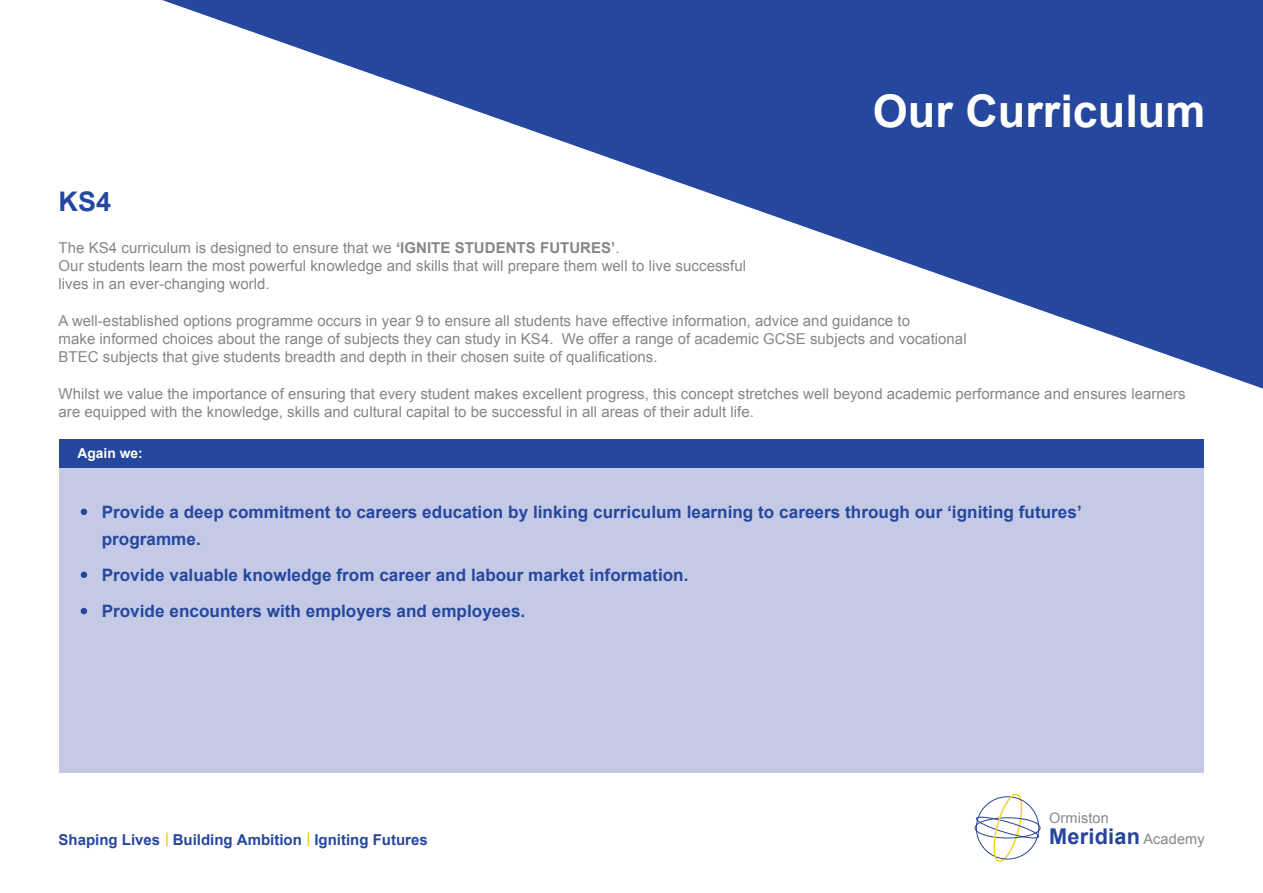
<style>
.page{position:relative;width:1263px;height:893px;background:#fff}
.page>*{position:absolute;margin:0;border:0;box-sizing:border-box;transform-origin:0 0}
.t1{font:700 45px "Arial";color:#fff}
.t2{font:700 27px "Arial";color:#25479e}
.t3{font:700 21.75px "Arial";letter-spacing:.01em;color:#27439b}
.t4{font:700 17.1px/27px "Arial";color:#25479e}
.t5{font:15px/18.3px "Arial";color:#848688}
.t6{font:700 15px "Arial";color:#25479e}
.t7{font:14.55px "Arial";letter-spacing:.01em;color:#86888a}
.t8{font:700 13.8px "Arial";color:#fff}
.s1{font-weight:700}
.s2{font-weight:400;font-size:14.55px;color:#86888a}
</style>
<div class="page">
<svg style="left:162px;top:0;width:1101px;height:389px"></svg>
<div style="left:60px;top:445px;width:1144px;height:328px;background:#c4cae6"></div>
<div style="left:60px;top:439px;width:1144px;height:29px;background:#25479e"></div>
<svg style="left:975px;top:793px;width:65px;height:69px"></svg>
<svg style="left:166px;top:832px;width:2px;height:14px"></svg>
<svg style="left:308px;top:832px;width:1px;height:14px"></svg>
<svg style="left:81px;top:509px;width:6px;height:6px"></svg>
<svg style="left:81px;top:572px;width:6px;height:6px"></svg>
<svg style="left:81px;top:608px;width:6px;height:6px"></svg>
<h1 class="t1" style="left:873px;top:82px;width:334px">Our Curriculum</h1>
<h2 class="t2" style="left:59px;top:183px;width:54px">KS4</h2>
<p class="t5" style="left:59px;top:238px;width:689px">The KS4 curriculum is designed to ensure that we <span class="s1">‘IGNITE STUDENTS FUTURES’</span>.<br>Our students learn the most powerful knowledge and skills that will prepare them well to live successful lives in an ever-changing world.</p>
<p class="t5" style="left:59px;top:312px;width:909px">A well-established options programme occurs in year 9 to ensure all students have effective information, advice and guidance to<br>make informed choices about the range of subjects they can study in KS4. We offer a range of academic GCSE subjects and vocational<br>BTEC subjects that give students breadth and depth in their chosen suite of qualifications.</p>
<p class="t5" style="left:59px;top:385px;width:1129px">Whilst we value the importance of ensuring that every student makes excellent progress, this concept stretches well beyond academic performance and ensures learners are equipped with the knowledge, skills and cultural capital to be successful in all areas of their adult life.</p>
<p class="t8" style="left:77px;top:444px;width:67px">Again we:</p>
<p class="t4" style="left:102px;top:499px;width:981px">Provide a deep commitment to careers education by linking curriculum learning to careers through our ‘igniting futures’ programme.</p>
<p class="t4" style="left:102px;top:558px;width:588px;line-height:36px">Provide valuable knowledge from career and labour market information.<br>Provide encounters with employers and employees.</p>
<p class="t7" style="left:1049px;top:808px;width:61px">Ormiston</p>
<p class="t6" style="left:59px;top:830px;width:371px">Shaping Lives Building Ambition Igniting Futures</p>
<h3 class="t3" style="left:1049px;top:822px;width:157px">Meridian <span class="s2">Academy</span></h3>
</div>
